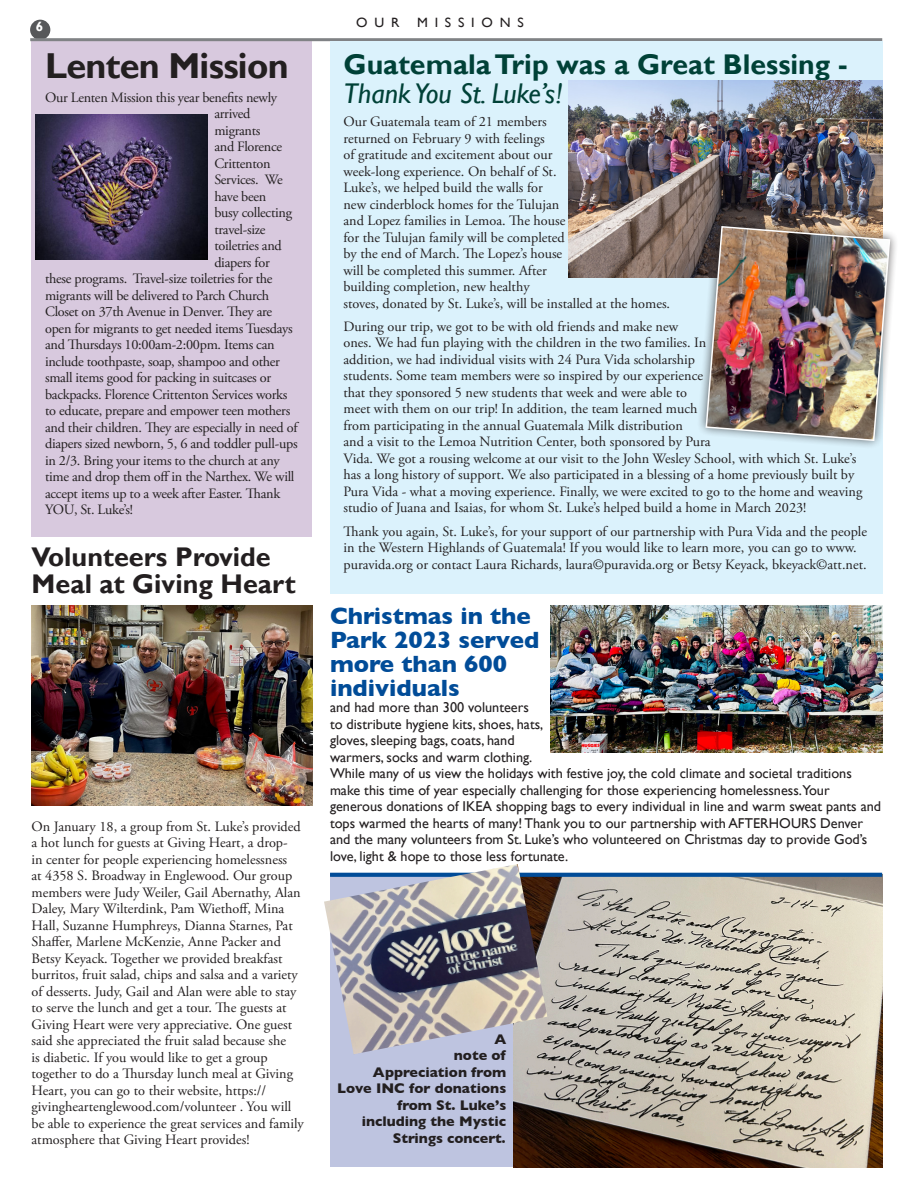
<style>
.page{position:relative;width:918px;height:1188px;background:#fff}
.page>*{position:absolute;margin:0;border:0;box-sizing:border-box;transform-origin:0 0}
.Paragraph_Style_2{font:700 36px "Gill Sans";letter-spacing:-.02em;color:#231f20}
.Paragraph_Style_2-2{font:700 28.5px/28.5px "Gill Sans";color:#004137}
.Paragraph_Style_2-3{font:700 27px "Gill Sans";color:#231f20}
.Paragraph_Style_2-4{font:700 24px/24px "Gill Sans";color:#014c98}
.Paragraph_Style_2-5{font:14.25px/16.5px "Adobe Garamond Pro";color:#231f20}
.Paragraph_Style_2-6{font:14.25px "Adobe Garamond Pro";letter-spacing:-.02em;color:#231f20}
.Paragraph_Style_2-7{font:14.25px/16.5px "Gill Sans";color:#231f20}
.Paragraph_Style_2-8{font:700 14.25px/16.5px "Gill Sans";color:#231f20;text-align:right}
.Paragraph_Style_2-9{font:14.25px "Adobe Garamond Pro";letter-spacing:-.025em;color:#231f20}
.t1{font:13.5px "Gill Sans";letter-spacing:.49em;color:#231f20}
.t2{font:700 13.5px "Gill Sans";color:#fff}
.s1{font-weight:400;font-style:italic}
.s2{font-style:italic}
</style>
<div class="page">
<div style="left:330px;top:875px;width:184px;height:292px;background:#bec4e0"></div>
<div style="left:32px;top:40px;width:280px;height:497px;background:#d8c9de"></div>
<div style="left:30px;top:20px;width:20px;height:20px;background:#57585a;border-radius:50%"></div>
<hr style="left:30px;top:38px;width:852px;height:3px;background:#808285">
<div style="left:330px;top:41px;width:552px;height:553px;background:#dbf2fc"></div>
<img style="left:551px;top:606px;width:332px;height:147px">
<img style="left:568px;top:81px;width:314px;height:197px">
<img style="left:36px;top:114px;width:172px;height:145px">
<img style="left:31px;top:606px;width:281px;height:199px">
<svg style="left:695px;top:215px;width:201px;height:237px"></svg>
<img style="left:705px;top:225px;width:186px;height:217px">
<img style="left:514px;top:877px;width:368px;height:290px">
<svg style="left:547px;top:873px;width:335px;height:4px"></svg>
<img style="left:324px;top:864px;width:223px;height:190px">
<p class="t2" style="left:36px;top:19px;width:9px">6</p>
<p class="t1" style="left:356px;top:14px;width:45px">OUR</p>
<p class="t1" style="left:417px;top:14px;width:108px">MISSIONS</p>
<p class="Paragraph_Style_2-2" style="left:344px;top:51px;width:506px">Guatemala Trip was a Great Blessing -<br><span class="s1">Thank You St. Luke’s!</span></p>
<p class="Paragraph_Style_2-5" style="left:344px;top:114px;width:328px">Our Guatemala team of 21 members<br>returned on February 9 with feelings<br>of gratitude and excitement about our<br>week-long experience. On behalf of St.<br>Luke’s, we helped build the walls for<br>new cinderblock homes for the Tulujan<br>and Lopez families in Lemoa. The house<br>for the Tulujan family will be completed<br>by the end of March. The Lopez’s house<br>will be completed this summer. After<br>building completion, new healthy<br>stoves, donated by St. Luke’s, will be installed at the homes.</p>
<p class="Paragraph_Style_2-5" style="left:344px;top:319px;width:520px">During our trip, we got to be with old friends and make new<br>ones. We had fun playing with the children in the two families. In<br>addition, we had individual visits with 24 Pura Vida scholarship<br>students. Some team members were so inspired by our experience<br>that they sponsored 5 new students that week and were able to<br>meet with them on our trip! In addition, the team learned much<br>from participating in the annual Guatemala Milk distribution<br>and a visit to the Lemoa Nutrition Center, both sponsored by Pura<br>Vida. We got a rousing welcome at our visit to the John Wesley School, with which St. Luke’s has a long history of support. We also participated in a blessing of a home previously built by Pura Vida - what a moving experience. Finally, we were excited to go to the home and weaving studio of Juana and Isaias, for whom St. Luke’s helped build a home in March 2023!</p>
<p class="Paragraph_Style_2-5" style="left:344px;top:523px;width:525px">Thank you again, St. Luke’s, for your support of our partnership with Pura Vida and the people in the Western Highlands of Guatemala! If you would like to learn more, you can go to www.</p>
<p class="Paragraph_Style_2" style="left:45px;top:44px;width:245px">Lenten Mission</p>
<p class="Paragraph_Style_2-6" style="left:45px;top:88px;width:234px">Our Lenten Mission this year benefits newly</p>
<p class="Paragraph_Style_2-6" style="left:214px;top:105px;width:38px">arrived</p>
<p class="Paragraph_Style_2-6" style="left:214px;top:121px;width:48px">migrants</p>
<p class="Paragraph_Style_2-6" style="left:214px;top:138px;width:69px">and Florence</p>
<p class="Paragraph_Style_2-6" style="left:214px;top:154px;width:58px">Crittenton</p>
<p class="Paragraph_Style_2-6" style="left:214px;top:171px;width:70px">Services. We</p>
<p class="Paragraph_Style_2-6" style="left:214px;top:187px;width:53px">have been</p>
<p class="Paragraph_Style_2-6" style="left:214px;top:204px;width:79px">busy collecting</p>
<p class="Paragraph_Style_2-6" style="left:214px;top:220px;width:53px">travel-size</p>
<p class="Paragraph_Style_2-6" style="left:214px;top:237px;width:69px">toiletries and</p>
<p class="Paragraph_Style_2-6" style="left:214px;top:253px;width:57px">diapers for</p>
<p class="Paragraph_Style_2-6" style="left:45px;top:270px;width:229px">these programs. Travel-size toiletries for the</p>
<p class="Paragraph_Style_2-6" style="left:45px;top:286px;width:226px">migrants will be delivered to Parch Church</p>
<p class="Paragraph_Style_2-6" style="left:45px;top:303px;width:229px">Closet on 37th Avenue in Denver. They are</p>
<p class="Paragraph_Style_2-6" style="left:45px;top:319px;width:249px">open for migrants to get needed items Tuesdays</p>
<p class="Paragraph_Style_2-6" style="left:45px;top:336px;width:231px">and Thursdays 10:00am-2:00pm. Items can</p>
<p class="Paragraph_Style_2-6" style="left:45px;top:352px;width:236px">include toothpaste, soap, shampoo and other</p>
<p class="Paragraph_Style_2-6" style="left:45px;top:369px;width:228px">small items good for packing in suitcases or</p>
<p class="Paragraph_Style_2-6" style="left:45px;top:385px;width:244px">backpacks. Florence Crittenton Services works</p>
<p class="Paragraph_Style_2-6" style="left:45px;top:402px;width:247px">to educate, prepare and empower teen mothers</p>
<p class="Paragraph_Style_2-6" style="left:45px;top:418px;width:254px">and their children. They are especially in need of</p>
<p class="Paragraph_Style_2-6" style="left:45px;top:435px;width:254px">diapers sized newborn, 5, 6 and toddler pull-ups</p>
<p class="Paragraph_Style_2-6" style="left:45px;top:451px;width:236px">in 2/3. Bring your items to the church at any</p>
<p class="Paragraph_Style_2-6" style="left:45px;top:468px;width:251px">time and drop them off in the Narthex. We will</p>
<p class="Paragraph_Style_2-6" style="left:45px;top:484px;width:237px">accept items up to a week after Easter. Thank</p>
<p class="Paragraph_Style_2-9" style="left:45px;top:501px;width:89px">YOU, St. Luke’s!</p>
<p class="Paragraph_Style_2-3" style="left:32px;top:541px;width:241px">Volunteers Provide</p>
<p class="Paragraph_Style_2-5" style="left:344px;top:556px;width:525px">puravida.org or contact Laura Richards, laura©puravida.org or Betsy Keyack, bkeyack©att.net.</p>
<p class="Paragraph_Style_2-3" style="left:32px;top:568px;width:266px">Meal at Giving Heart</p>
<p class="Paragraph_Style_2-5" style="left:32px;top:819px;width:274px">On January 18, a group from St. Luke’s provided a hot lunch for guests at Giving Heart, a drop-<br>in center for people experiencing homelessness<br>at 4358 S. Broadway in Englewood. Our group members were Judy Weiler, Gail Abernathy, Alan Daley, Mary Wilterdink, Pam Wiethoff, Mina Hall, Suzanne Humphreys, Dianna Starnes, Pat Shaffer, Marlene McKenzie, Anne Packer and Betsy Keyack. Together we provided breakfast burritos, fruit salad, chips and salsa and a variety of desserts. Judy, Gail and Alan were able to stay to serve the lunch and get a tour. The guests at Giving Heart were very appreciative. One guest said she appreciated the fruit salad because she<br>is diabetic. If you would like to get a group together to do a Thursday lunch meal at Giving Heart, you can go to their website, https:// givingheartenglewood.com/volunteer . You will be able to experience the great services and family atmosphere that Giving Heart provides!</p>
<p class="Paragraph_Style_2-4" style="left:330px;top:603px;width:211px">Christmas in the<br>Park 2023 served more than 600 individuals</p>
<p class="Paragraph_Style_2-7" style="left:330px;top:699px;width:553px">and had more than 300 volunteers<br>to distribute hygiene kits, shoes, hats,<br>gloves, sleeping bags, coats, hand<br>warmers, socks and warm clothing.<br>While many of us view the holidays with festive joy, the cold climate and societal traditions make this time of year especially challenging for those experiencing homelessness.Your generous donations of IKEA shopping bags to every individual in line and warm sweat pants and tops warmed the hearts of many! Thank you to our partnership with AFTERHOURS Denver and the many volunteers from St. Luke’s who volunteered on Christmas day to provide God’s love, light &amp; hope to those less fortunate.</p>
<p class="Paragraph_Style_2-8" style="left:337px;top:1030px;width:171px">A<br>note of<br>Appreciation from<br>Love INC for donations from St. Luke’s including the Mystic<br>Strings concert<span class="s2">.</span></p>
</div>
